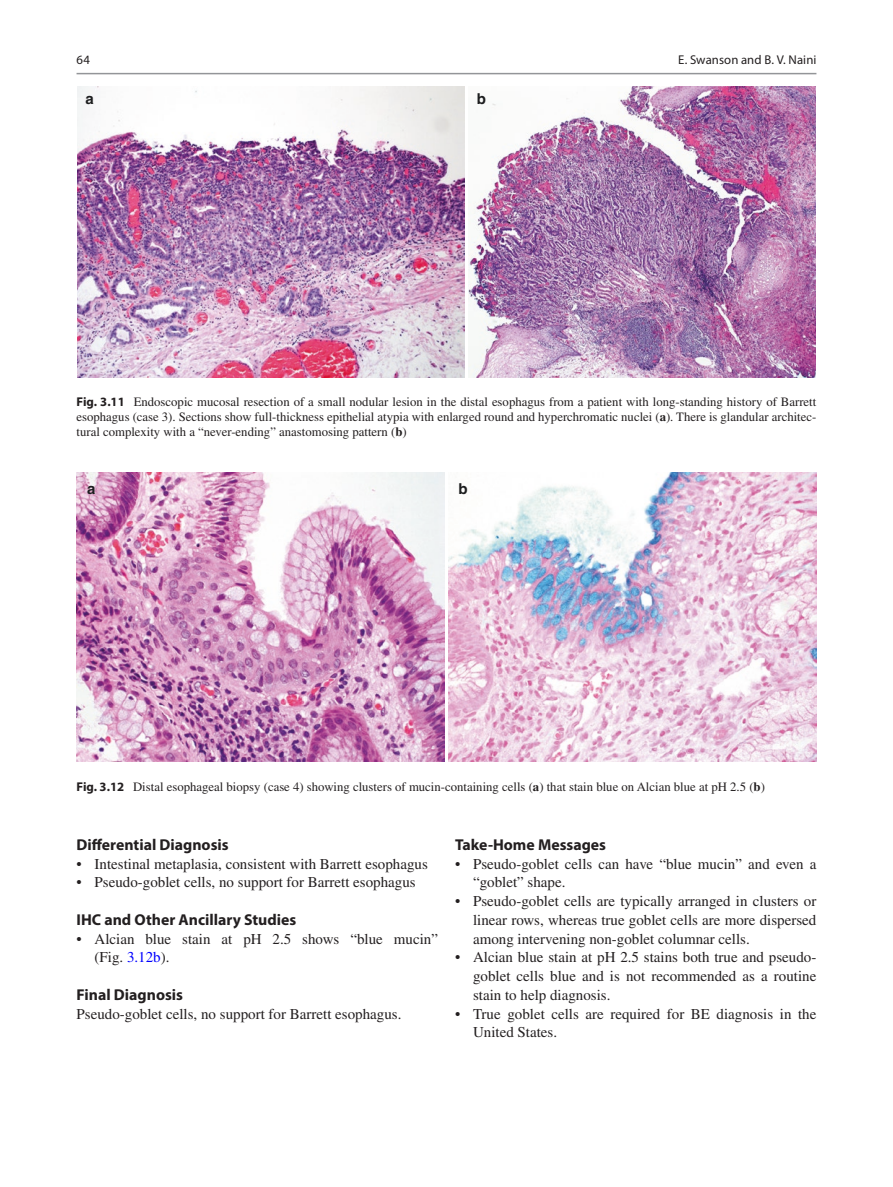
<style>
.page{position:relative;width:893px;height:1187px;background:#fff}
.page>*{position:absolute;margin:0;border:0;box-sizing:border-box;transform-origin:0 0}
.t1{font:700 15.75px "Myriad Pro";color:#231f20}
.t2{font:15px/18.8px "Times LT Std";color:#231f20}
.t3{font:700 15px "Helvetica";color:#1d1e1f}
.t4{font:12.75px/15px "Times LT Std";color:#231f20;text-align:justify}
.t5{font:12.75px "Myriad Pro Regular 2";letter-spacing:.005em;color:#231f20}
.t6{font:12.75px "Myriad Pro";color:#231f20}
.s1{font-family:"Myriad Pro";font-weight:700}
.s2{font-weight:700}
.s3{color:#00f}
</style>
<div class="page">
<img style="left:77px;top:87px;width:387px;height:290px">
<img style="left:468px;top:87px;width:348px;height:290px">
<img style="left:77px;top:473px;width:367px;height:288px">
<img style="left:448px;top:473px;width:368px;height:288px">
<hr style="left:77px;top:73px;width:739px;height:1px;background:#939598">
<p class="t6" style="left:77px;top:52px;width:15px">64</p>
<p class="t3" style="left:86px;top:90px;width:10px">a</p>
<p class="t3" style="left:477px;top:90px;width:11px">b</p>
<p class="t5" style="left:678px;top:52px;width:140px">E. Swanson and B. V. Naini</p>
<p class="t4" style="left:77px;top:394px;width:741px"><span class="s1">Fig. 3.11</span> Endoscopic mucosal resection of a small nodular lesion in the distal esophagus from a patient with long-standing history of Barrett esophagus (case 3). Sections show full-thickness epithelial atypia with enlarged round and hyperchromatic nuclei (<span class="s2">a</span>). There is glandular architec&shy;tural complexity with a “never-ending” anastomosing pattern (<span class="s2">b</span>)</p>
<p class="t3" style="left:87px;top:479px;width:10px">a</p>
<p class="t3" style="left:459px;top:479px;width:11px">b</p>
<p class="t4" style="left:77px;top:778px;width:690px"><span class="s1">Fig. 3.12</span> Distal esophageal biopsy (case 4) showing clusters of mucin-containing cells (<span class="s2">a</span>) that stain blue on Alcian blue at pH 2.5 (<span class="s2">b</span>)</p>
<p class="t1" style="left:77px;top:834px;width:154px">Differential Diagnosis</p>
<p class="t2" style="left:77px;top:854px;width:353px">• Intestinal metaplasia, consistent with Barrett esophagus</p>
<p class="t2" style="left:77px;top:872px;width:341px">• Pseudo-goblet cells, no support for Barrett esophagus</p>
<p class="t1" style="left:77px;top:909px;width:221px">IHC and Other Ancillary Studies</p>
<p class="t2" style="left:95px;top:929px;width:345px;text-indent:-18px">• Alcian blue stain at pH 2.5 shows “blue mucin” (Fig. <span class="s3">3.12b</span>).</p>
<p class="t1" style="left:77px;top:984px;width:108px">Final Diagnosis</p>
<p class="t2" style="left:77px;top:1004px;width:326px">Pseudo-goblet cells, no support for Barrett esophagus.</p>
<p class="t1" style="left:455px;top:834px;width:153px">Take-Home Messages</p>
<p class="t2" style="left:473px;top:854px;width:345px;text-indent:-18px">• Pseudo-goblet cells can have “blue mucin” and even a “goblet” shape.</p>
<p class="t2" style="left:473px;top:891px;width:345px;text-align:justify;text-indent:-18px">• Pseudo-goblet cells are typically arranged in clusters or linear rows, whereas true goblet cells are more dispersed among intervening non-goblet columnar cells.</p>
<p class="t2" style="left:473px;top:947px;width:345px;text-align:justify;text-indent:-18px">• Alcian blue stain at pH 2.5 stains both true and pseudo&shy;goblet cells blue and is not recommended as a routine stain to help diagnosis.</p>
<p class="t2" style="left:473px;top:1004px;width:345px;text-indent:-18px">• True goblet cells are required for BE diagnosis in the<br>United States.</p>
</div>
